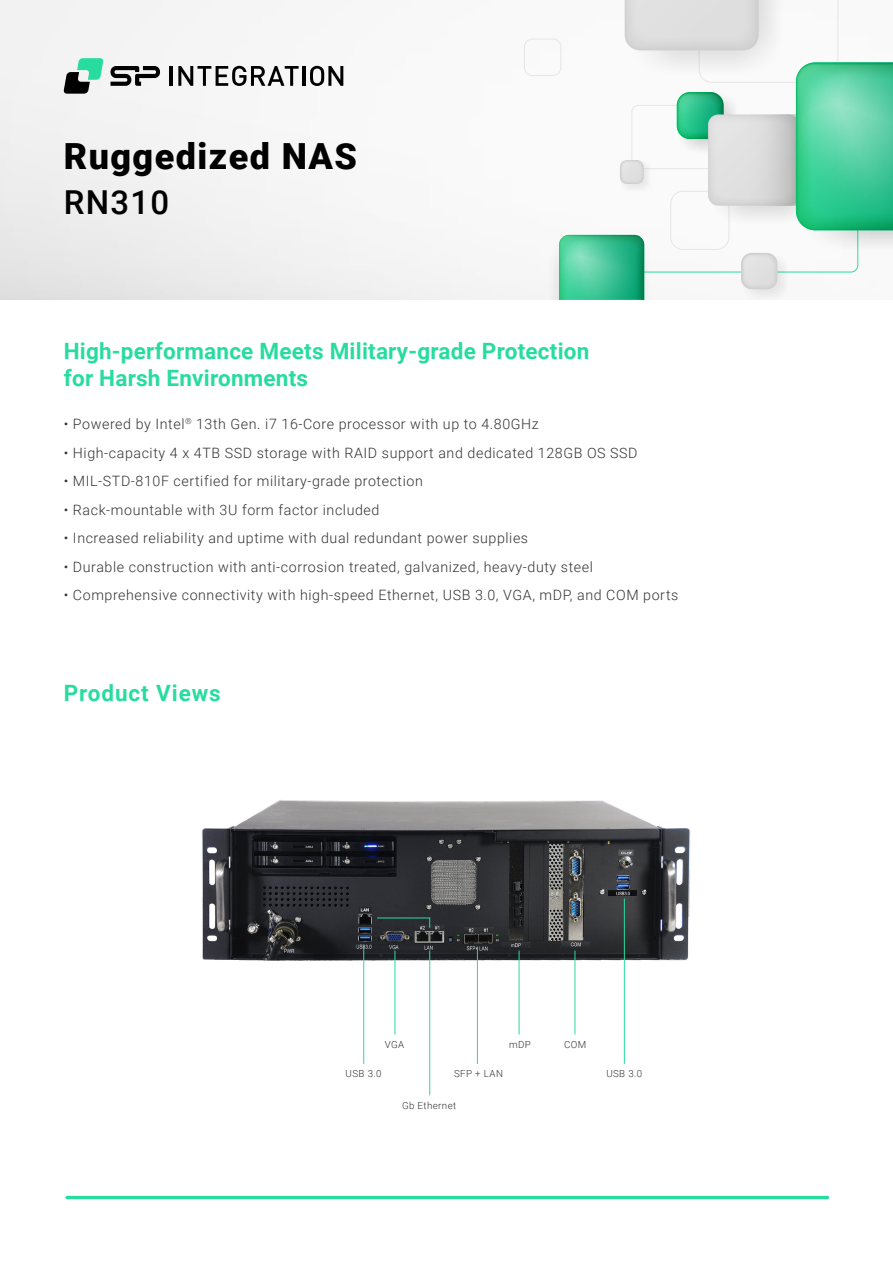
<style>
.page{position:relative;width:893px;height:1263px;background:#fff}
.page>*{position:absolute;margin:0;border:0;box-sizing:border-box;transform-origin:0 0}
.t1{font:900 36px "Roboto";letter-spacing:.04em;color:#000}
.t2{font:500 33px "Roboto";letter-spacing:.04em;color:#000}
.t3{font:700 22.5px/27px "Roboto";letter-spacing:.01em;color:#28dca0}
.t4{font:700 22.5px "Roboto";letter-spacing:.04em;color:#28dca0}
.t5{font:300 14.25px "Roboto";letter-spacing:.04em;color:#333}
.t6{font:300 9.75px "Roboto";letter-spacing:.04em;color:#333}
</style>
<div class="page">
<svg style="left:0;top:0;width:559px;height:300px"></svg>
<div style="left:524px;top:39px;width:37px;height:37px;border:1px solid #e6e6e6;border-radius:8px"></div>
<img style="left:506px;top:182px;width:53px;height:118px">
<svg style="left:559px;top:0;width:334px;height:300px"></svg>
<img style="left:572px;top:0;width:239px;height:103px">
<svg style="left:63px;top:58px;width:40px;height:36px"></svg>
<hr style="left:169px;top:66px;width:3px;height:20px;background:#000">
<svg style="left:178px;top:66px;width:121px;height:20px"></svg>
<hr style="left:303px;top:66px;width:3px;height:20px;background:#000">
<svg style="left:310px;top:66px;width:33px;height:20px"></svg>
<svg style="left:111px;top:66px;width:49px;height:20px"></svg>
<hr style="left:65px;top:1196px;width:764px;height:3px;background:#28dca0;border-radius:2px">
<img style="left:202px;top:800px;width:489px;height:168px">
<hr style="left:624px;top:898px;width:1px;height:166px;background:#28dca0">
<hr style="left:363px;top:946px;width:1px;height:118px;background:#28dca0">
<hr style="left:429px;top:950px;width:1px;height:145px;background:#28dca0">
<hr style="left:575px;top:950px;width:1px;height:84px;background:#28dca0">
<hr style="left:519px;top:950px;width:1px;height:84px;background:#28dca0">
<hr style="left:477px;top:946px;width:1px;height:118px;background:#28dca0">
<svg style="left:376px;top:917px;width:54px;height:11px"></svg>
<hr style="left:395px;top:950px;width:1px;height:84px;background:#28dca0">
<h1 class="t1" style="left:64px;top:131px;width:295px">Ruggedized NAS</h1>
<h2 class="t2" style="left:64px;top:179px;width:107px">RN310</h2>
<h3 class="t3" style="left:64px;top:336px;width:527px">High-performance Meets Military-grade Protection for Harsh Environments</h3>
<p class="t5" style="left:64px;top:414px;width:476px">• Powered by Intel<sup>®</sup> 13th Gen. i7 16-Core processor with up to 4.80GHz</p>
<p class="t5" style="left:64px;top:442px;width:575px">• High-capacity 4 x 4TB SSD storage with RAID support and dedicated 128GB OS SSD</p>
<p class="t5" style="left:64px;top:471px;width:361px">• MIL-STD-810F certified for military-grade protection</p>
<p class="t5" style="left:64px;top:499px;width:317px">• Rack-mountable with 3U form factor included</p>
<p class="t5" style="left:64px;top:528px;width:466px">• Increased reliability and uptime with dual redundant power supplies</p>
<p class="t5" style="left:64px;top:556px;width:531px">• Durable construction with anti-corrosion treated, galvanized, heavy-duty steel</p>
<p class="t5" style="left:64px;top:585px;width:616px">• Comprehensive connectivity with high-speed Ethernet, USB 3.0, VGA, mDP, and COM ports</p>
<h3 class="t4" style="left:64px;top:677px;width:158px">Product Views</h3>
<p class="t6" style="left:385px;top:1037px;width:21px">VGA</p>
<p class="t6" style="left:509px;top:1037px;width:23px">mDP</p>
<p class="t6" style="left:564px;top:1037px;width:24px">COM</p>
<p class="t6" style="left:454px;top:1067px;width:50px">SFP + LAN</p>
<p class="t6" style="left:346px;top:1067px;width:37px">USB 3.0</p>
<p class="t6" style="left:606px;top:1067px;width:37px">USB 3.0</p>
<p class="t6" style="left:402px;top:1098px;width:56px">Gb Ethernet</p>
</div>
